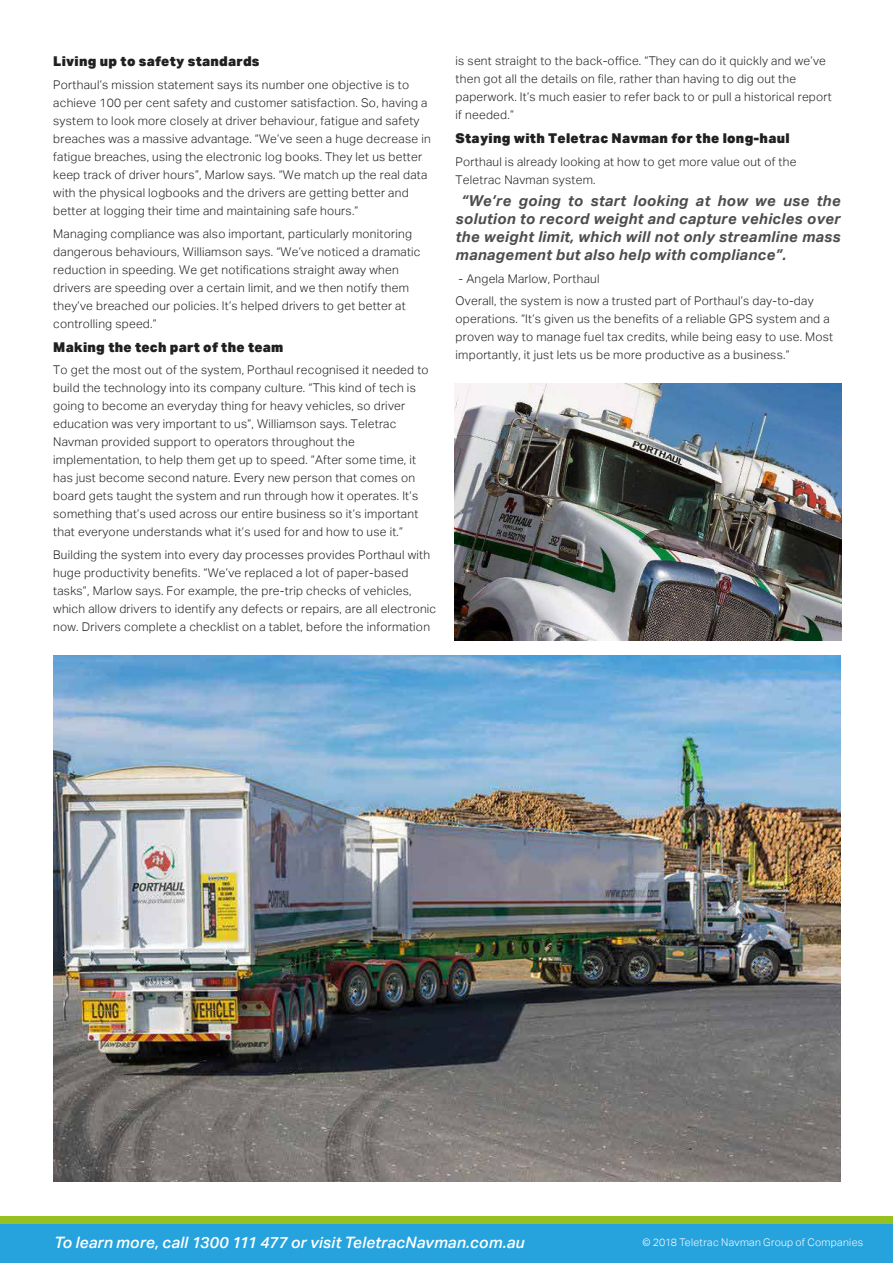
<style>
.page{position:relative;width:893px;height:1263px;background:#fff}
.page>*{position:absolute;margin:0;border:0;box-sizing:border-box;transform-origin:0 0}
.t1{font:italic 500 15.75px "Aktiv Grotesk";letter-spacing:.01em;color:#fff}
.t2{font:italic 700 15px/18px "Aktiv Grotesk";letter-spacing:.02em;color:#4d4d4f;text-align:justify}
.t3{font:900 13.5px "Aktiv Grotesk";letter-spacing:.02em;color:#221f1f}
.t4{font:300 12px/18px "Aktiv Grotesk";letter-spacing:.02em;color:#221f1f}
.t5{font:300 10.5px "Aktiv Grotesk";letter-spacing:.03em;color:#fff}
</style>
<div class="page">
<img style="left:53px;top:656px;width:788px;height:526px">
<div style="left:0;top:1224px;width:893px;height:39px;background:#26a3dd"></div>
<div style="left:0;top:1216px;width:893px;height:8px;background:#96c121"></div>
<img style="left:454px;top:384px;width:387px;height:257px">
<p class="t3" style="left:53px;top:56px;width:208px">Living up to safety standards</p>
<p class="t4" style="left:53px;top:77px;width:379px">Porthaul’s mission statement says its number one objective is to achieve 100 per cent safety and customer satisfaction. So, having a system to look more closely at driver behaviour, fatigue and safety breaches was a massive advantage. “We’ve seen a huge decrease in fatigue breaches, using the electronic log books. They let us better keep track of driver hours”, Marlow says. “We match up the real data with the physical logbooks and the drivers are getting better and better at logging their time and maintaining safe hours.”</p>
<p class="t4" style="left:53px;top:225px;width:369px">Managing compliance was also important, particularly monitoring dangerous behaviours, Williamson says. “We’ve noticed a dramatic reduction in speeding. We get notifications straight away when drivers are speeding over a certain limit, and we then notify them they’ve breached our policies. It’s helped drivers to get better at controlling speed.”</p>
<p class="t3" style="left:53px;top:341px;width:232px">Making the tech part of the team</p>
<p class="t4" style="left:53px;top:362px;width:377px">To get the most out of the system, Porthaul recognised it needed to build the technology into its company culture. “This kind of tech is going to become an everyday thing for heavy vehicles, so driver education was very important to us”, Williamson says. Teletrac Navman provided support to operators throughout the implementation, to help them get up to speed. “After some time, it has just become second nature. Every new person that comes on board gets taught the system and run through how it operates. It’s something that’s used across our entire business so it’s important that everyone understands what it’s used for and how to use it.”</p>
<p class="t4" style="left:53px;top:546px;width:385px">Building the system into every day processes provides Porthaul with huge productivity benefits. “We’ve replaced a lot of paper-based tasks”, Marlow says. For example, the pre-trip checks of vehicles, which allow drivers to identify any defects or repairs, are all electronic now. Drivers complete a checklist on a tablet, before the information</p>
<p class="t4" style="left:456px;top:52px;width:378px">is sent straight to the back-office. “They can do it quickly and we’ve then got all the details on file, rather than having to dig out the paperwork. It’s much easier to refer back to or pull a historical report if needed.”</p>
<p class="t3" style="left:456px;top:133px;width:335px">Staying with Teletrac Navman for the long-haul</p>
<p class="t4" style="left:456px;top:154px;width:342px">Porthaul is already looking at how to get more value out of the<br>Teletrac Navman system.</p>
<p class="t2" style="left:456px;top:193px;width:387px;text-indent:6px">“We’re going to start looking at how we use the solution to record weight and capture vehicles over the weight limit, which will not only streamline mass management but also help with compliance”.</p>
<p class="t4" style="left:456px;top:268px;width:360px;line-height:22.5px">- Angela Marlow, Porthaul<br>Overall, the system is now a trusted part of Porthaul’s day-to-day</p>
<p class="t4" style="left:456px;top:310px;width:379px">operations. “It’s given us the benefits of a reliable GPS system and a proven way to manage fuel tax credits, while being easy to use. Most importantly, it just lets us be more productive as a business.”</p>
<h1 class="t1" style="left:54px;top:1236px;width:472px">To learn more, call 1300 111 477 or visit TeletracNavman.com.au</h1>
<p class="t5" style="left:642px;top:1238px;width:222px">© 2018 Teletrac Navman Group of Companies</p>
</div>
